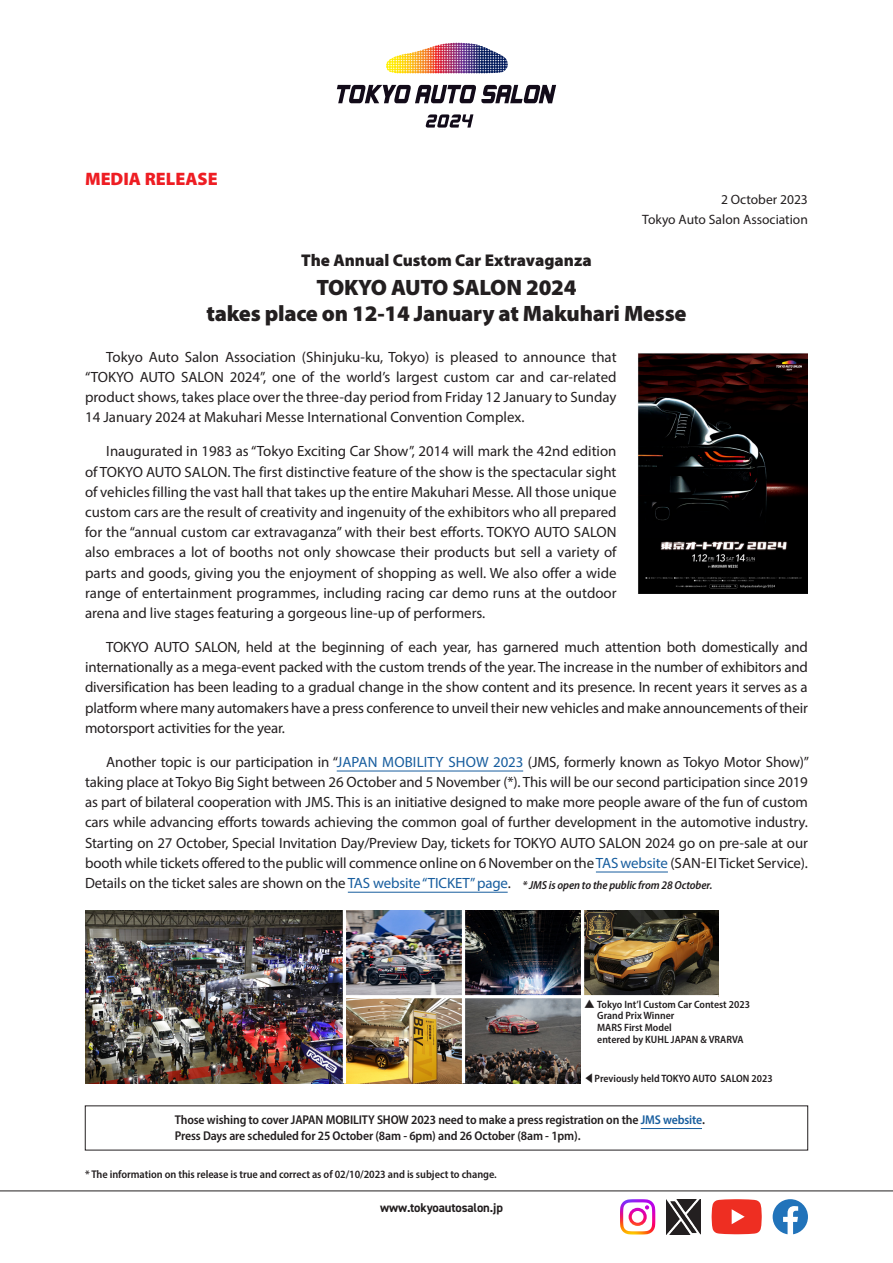
<style>
.page{position:relative;width:893px;height:1263px;background:#fff}
.page>*{position:absolute;margin:0;border:0;box-sizing:border-box;transform-origin:0 0}
.t1{font:900 22.35px "Myriad Pro";letter-spacing:-.01em;color:#231f20}
.t2{font:900 18px "Myriad Pro";color:#ee1d23}
.t3{font:900 16.95px "Myriad Pro";color:#231f20}
.t4{font:14.85px/20.2px "Myriad Pro";letter-spacing:-.01em;color:#231f20;text-align:justify}
.t5{font:13.5px "Myriad Pro";color:#231f20}
.t6{font:600 semi-condensed 12.75px "Myriad Pro";letter-spacing:-.01em;color:#231f20}
.t7{font:700 12.75px "DIN2014";letter-spacing:-.01em;color:#231f20}
.t8{font:600 semi-condensed 11.1px "Myriad Pro";letter-spacing:-.005em;color:#231f20}
.t9{font:600 semi-condensed 10.65px "Myriad Pro";color:#231f20}
.s1{color:#175d9e}
.s2{font-weight:600;font-style:italic;font-stretch:semi-condensed;font-size:11.7px}
.s3{font-family:"Koz Go Pro";font-weight:500;font-stretch:normal;font-size:10.05px}
</style>
<div class="page">
<hr style="left:0;top:1191px;width:893px;height:1px;background:#231f20">
<svg style="left:773px;top:1199px;width:35px;height:35px"></svg>
<img style="left:620px;top:1199px;width:35px;height:35px">
<svg style="left:337px;top:85px;width:219px;height:18px"></svg>
<img style="left:386px;top:43px;width:122px;height:31px">
<svg style="left:425px;top:114px;width:48px;height:14px"></svg>
<img style="left:666px;top:1199px;width:35px;height:35px">
<svg style="left:712px;top:1199px;width:50px;height:35px;background:#ef463b"></svg>
<hr style="left:337px;top:771px;width:186px;height:1px;background:#175d9e">
<hr style="left:596px;top:872px;width:72px;height:1px;background:#175d9e">
<hr style="left:348px;top:892px;width:160px;height:1px;background:#175d9e">
<img style="left:638px;top:353px;width:170px;height:241px">
<img style="left:85px;top:910px;width:258px;height:173px">
<img style="left:346px;top:998px;width:235px;height:85px">
<img style="left:346px;top:910px;width:373px;height:85px">
<hr style="left:462px;top:910px;width:3px;height:173px;background:#fff">
<hr style="left:581px;top:910px;width:3px;height:174px;background:#fff">
<hr style="left:641px;top:1128px;width:61px;height:1px;background:#175d9e">
<p class="t2" style="left:85px;top:167px;width:134px">MEDIA RELEASE</p>
<p class="t5" style="left:721px;top:191px;width:88px">2 October 2023</p>
<p class="t5" style="left:642px;top:211px;width:167px">Tokyo Auto Salon Association</p>
<p class="t3" style="left:301px;top:249px;width:292px">The Annual Custom Car Extravaganza</p>
<p class="t1" style="left:316px;top:272px;width:262px">TOKYO AUTO SALON 2024</p>
<p class="t1" style="left:206px;top:299px;width:482px">takes place on 12-14 January at Makuhari Messe</p>
<p class="t4" style="left:85px;top:346px;width:533px;text-indent:21px">Tokyo Auto Salon Association (Shinjuku-ku, Tokyo) is pleased to announce that “TOKYO AUTO SALON 2024”, one of the world’s largest custom car and car-related product shows, takes place over the three-day period from Friday 12 January to Sunday 14 January 2024 at Makuhari Messe International Convention Complex.</p>
<p class="t4" style="left:85px;top:441px;width:533px;text-indent:21px">Inaugurated in 1983 as “Tokyo Exciting Car Show”, 2014 will mark the 42nd edition of TOKYO AUTO SALON. The first distinctive feature of the show is the spectacular sight of vehicles filling the vast hall that takes up the entire Makuhari Messe. All those unique custom cars are the result of creativity and ingenuity of the exhibitors who all prepared for the “annual custom car extravaganza” with their best efforts. TOKYO AUTO SALON also embraces a lot of booths not only showcase their products but sell a variety of parts and goods, giving you the enjoyment of shopping as well. We also offer a wide range of entertainment programmes, including racing car demo runs at the outdoor arena and live stages featuring a gorgeous line-up of performers.</p>
<p class="t4" style="left:85px;top:637px;width:724px;text-indent:21px">TOKYO AUTO SALON, held at the beginning of each year, has garnered much attention both domestically and internationally as a mega-event packed with the custom trends of the year. The increase in the number of exhibitors and diversification has been leading to a gradual change in the show content and its presence. In recent years it serves as a platform where many automakers have a press conference to unveil their new vehicles and make announcements of their motorsport activities for the year.</p>
<p class="t4" style="left:85px;top:751px;width:726px;text-indent:21px">Another topic is our participation in “<span class="s1">JAPAN MOBILITY SHOW 2023</span> (JMS, formerly known as Tokyo Motor Show)” taking place at Tokyo Big Sight between 26 October and 5 November (*). This will be our second participation since 2019 as part of bilateral cooperation with JMS. This is an initiative designed to make more people aware of the fun of custom cars while advancing efforts towards achieving the common goal of further development in the automotive industry.<br>Starting on 27 October, Special Invitation Day/Preview Day, tickets for TOKYO AUTO SALON 2024 go on pre-sale at our booth while tickets offered to the public will commence online on 6 November on the <span class="s1">TAS website</span> (SAN-EI Ticket Service).<br>Details on the ticket sales are shown on the <span class="s1">TAS website “TICKET” page</span>. <span class="s2">* JMS is open to the public from 28 October.</span></p>
<p class="t9" style="left:584px;top:997px;width:167px"><span class="s3">▲</span> Tokyo Int’l Custom Car Contest 2023</p>
<p class="t9" style="left:597px;top:1009px;width:79px">Grand Prix Winner</p>
<p class="t9" style="left:597px;top:1021px;width:76px">MARS First Model</p>
<p class="t9" style="left:597px;top:1032px;width:148px">entered by KUHL JAPAN &amp; VRARVA</p>
<p class="t9" style="left:584px;top:1072px;width:190px"><span class="s3">◀</span>Previously held TOKYO AUTO SALON 2023</p>
<p class="t6" style="left:175px;top:1112px;width:532px">Those wishing to cover JAPAN MOBILITY SHOW 2023 need to make a press registration on the <span class="s1">JMS website</span>.</p>
<p class="t6" style="left:175px;top:1128px;width:407px">Press Days are scheduled for 25 October (8am - 6pm) and 26 October (8am - 1pm).</p>
<p class="t8" style="left:85px;top:1167px;width:413px">* The information on this release is true and correct as of 02/10/2023 and is subject to change.</p>
<p class="t7" style="left:380px;top:1199px;width:124px">www.tokyoautosalon.jp</p>
</div>
